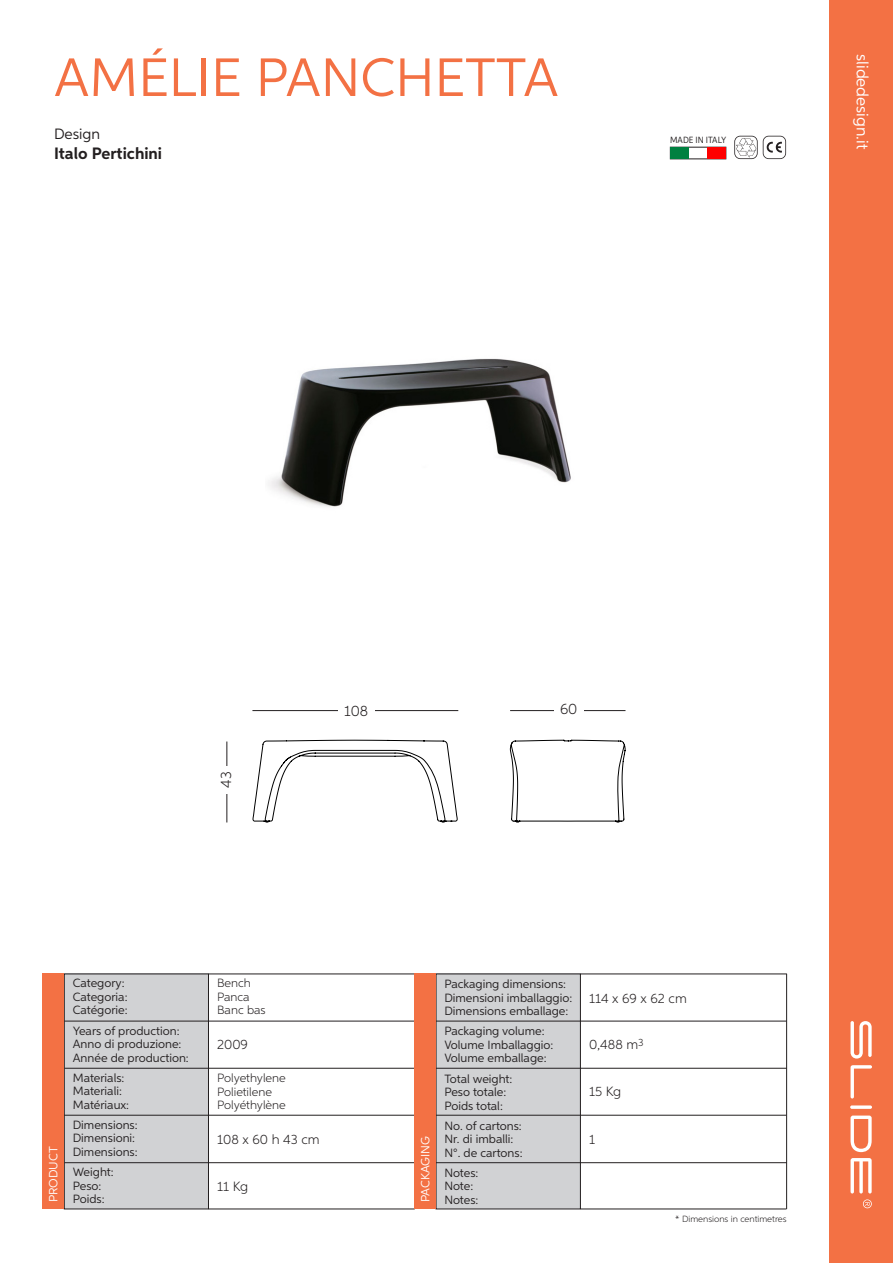
<style>
.page{position:relative;width:893px;height:1263px;background:#fff}
.page>*{position:absolute;margin:0;border:0;box-sizing:border-box;transform-origin:0 0}
.t1{font:54px "Aspira";color:#f37144}
.t2{font:700 16.5px "Aspira";color:#231f20}
.t3{font:16.5px "Aspira";color:#fff}
.t4{font:300 15px "Aspira";color:#231f20}
.t5{font:15px "Aspira";color:#231f20}
.t6{font:300 13.5px "Aspira";color:#231f20}
.t7{font:12px/13.5px "Aspira";color:#231f20}
.t8{font:300 12px/13.5px "Aspira";color:#231f20}
.t9{font:12px "Aspira";color:#fff}
.t10{font:300 9px "Aspira";color:#231f20}
.t11{font:9px "Aspira Nar";color:#231f20}
</style>
<div class="page">
<div style="left:829px;top:0;width:64px;height:1263px;background:#f37144"></div>
<svg style="left:863px;top:1199px;width:9px;height:9px"></svg>
<svg style="left:850px;top:1105px;width:22px;height:4px"></svg>
<svg style="left:850px;top:1115px;width:22px;height:37px"></svg>
<svg style="left:850px;top:1065px;width:22px;height:33px"></svg>
<svg style="left:850px;top:1158px;width:22px;height:35px"></svg>
<svg style="left:850px;top:1021px;width:22px;height:37px"></svg>
<svg style="left:734px;top:136px;width:52px;height:23px"></svg>
<div style="left:670px;top:147px;width:19px;height:12px;background:#008040"></div>
<div style="left:708px;top:147px;width:18px;height:12px;background:#fe0000"></div>
<div style="left:64px;top:974px;width:144px;height:235px;background:#d1d2d4"></div>
<div style="left:64px;top:974px;width:145px;height:235px;border:1px solid #231f20"></div>
<div style="left:436px;top:974px;width:144px;height:235px;background:#d1d2d4"></div>
<div style="left:436px;top:974px;width:145px;height:235px;border:1px solid #231f20"></div>
<hr style="left:64px;top:1021px;width:722px;height:1px;background:#231f20">
<hr style="left:209px;top:974px;width:206px;height:1px;background:#231f20">
<hr style="left:64px;top:1068px;width:723px;height:1px;background:#231f20">
<hr style="left:64px;top:1115px;width:722px;height:1px;background:#231f20">
<hr style="left:209px;top:1209px;width:206px;height:1px;background:#231f20">
<hr style="left:581px;top:1209px;width:205px;height:1px;background:#231f20">
<hr style="left:64px;top:1162px;width:723px;height:1px;background:#231f20">
<hr style="left:581px;top:974px;width:206px;height:1px;background:#231f20">
<hr style="left:786px;top:974px;width:1px;height:235px;background:#231f20">
<div style="left:43px;top:974px;width:21px;height:235px;background:#f37144"></div>
<div style="left:415px;top:974px;width:21px;height:235px;background:#f37144"></div>
<img style="left:269px;top:358px;width:302px;height:149px">
<hr style="left:226px;top:741px;width:1px;height:81px;background:#231f20">
<svg style="left:252px;top:739px;width:206px;height:84px"></svg>
<hr style="left:252px;top:710px;width:206px;height:1px;background:#231f20">
<div style="left:338px;top:704px;width:36px;height:15px;background:#fff"></div>
<div style="left:219px;top:766px;width:16px;height:28px;background:#fff"></div>
<hr style="left:510px;top:710px;width:115px;height:1px;background:#231f20">
<svg style="left:509px;top:739px;width:117px;height:84px"></svg>
<div style="left:554px;top:703px;width:30px;height:15px;background:#fff"></div>
<p class="t1" style="left:54px;top:45px;width:506px">AMÉLIE PANCHETTA</p>
<p class="t5" style="left:54px;top:125px;width:48px">Design</p>
<p class="t2" style="left:54px;top:143px;width:110px">Italo Pertichini</p>
<p class="t11" style="left:670px;top:134px;width:58px">MADE IN ITALY</p>
<h2 class="t3" style="left:872px;top:54px;width:97px;rotate:90deg">slidedesign.it</h2>
<p class="t4" style="left:217px;top:788px;width:18px;rotate:-90deg">43</p>
<p class="t4" style="left:344px;top:701px;width:26px">108</p>
<p class="t4" style="left:560px;top:700px;width:19px">60</p>
<p class="t7" style="left:73px;top:976px;width:56px">Category:<br>Categoria:<br>Catégorie:</p>
<p class="t7" style="left:73px;top:1024px;width:118px">Years of production:<br>Anno di produzione:<br>Année de production:</p>
<p class="t8" style="left:217px;top:976px;width:35px">Bench</p>
<p class="t8" style="left:217px;top:990px;width:34px">Panca</p>
<p class="t8" style="left:217px;top:1003px;width:50px">Banc bas</p>
<p class="t6" style="left:217px;top:1036px;width:32px">2009</p>
<p class="t7" style="left:73px;top:1071px;width:58px">Materials:<br>Materiali:<br>Matériaux:</p>
<p class="t7" style="left:73px;top:1118px;width:66px">Dimensions:<br>Dimensioni:<br>Dimensions:</p>
<p class="t8" style="left:217px;top:1071px;width:70px">Polyethylene<br>Polietilene<br>Polyéthylène</p>
<p class="t6" style="left:217px;top:1131px;width:104px">108 x 60 h 43 cm</p>
<p class="t9" style="left:46px;top:1202px;width:57px;rotate:-90deg">PRODUCT</p>
<p class="t9" style="left:418px;top:1202px;width:68px;rotate:-90deg">PACKAGING</p>
<p class="t7" style="left:73px;top:1165px;width:42px">Weight:<br>Peso:<br>Poids:</p>
<p class="t6" style="left:217px;top:1178px;width:32px">11 Kg</p>
<p class="t7" style="left:444px;top:977px;width:129px">Packaging dimensions:<br>Dimensioni imballaggio:<br>Dimensions emballage:</p>
<p class="t7" style="left:444px;top:1024px;width:111px">Packaging volume:<br>Volume Imballaggio:<br>Volume emballage:</p>
<p class="t7" style="left:444px;top:1072px;width:70px">Total weight:<br>Peso totale:<br>Poids total:</p>
<p class="t7" style="left:444px;top:1118px;width:80px">No. of cartons:<br>Nr. di imballi:<br>N°. de cartons:</p>
<p class="t7" style="left:444px;top:1165px;width:36px">Notes:<br>Note:<br>Notes:</p>
<p class="t6" style="left:589px;top:990px;width:99px">114 x 69 x 62 cm</p>
<p class="t6" style="left:589px;top:1036px;width:56px">0,488 m<sup>3</sup></p>
<p class="t6" style="left:589px;top:1083px;width:34px">15 Kg</p>
<p class="t6" style="left:589px;top:1131px;width:7px">1</p>
<p class="t10" style="left:675px;top:1213px;width:113px">* Dimensions in centimetres</p>
</div>
